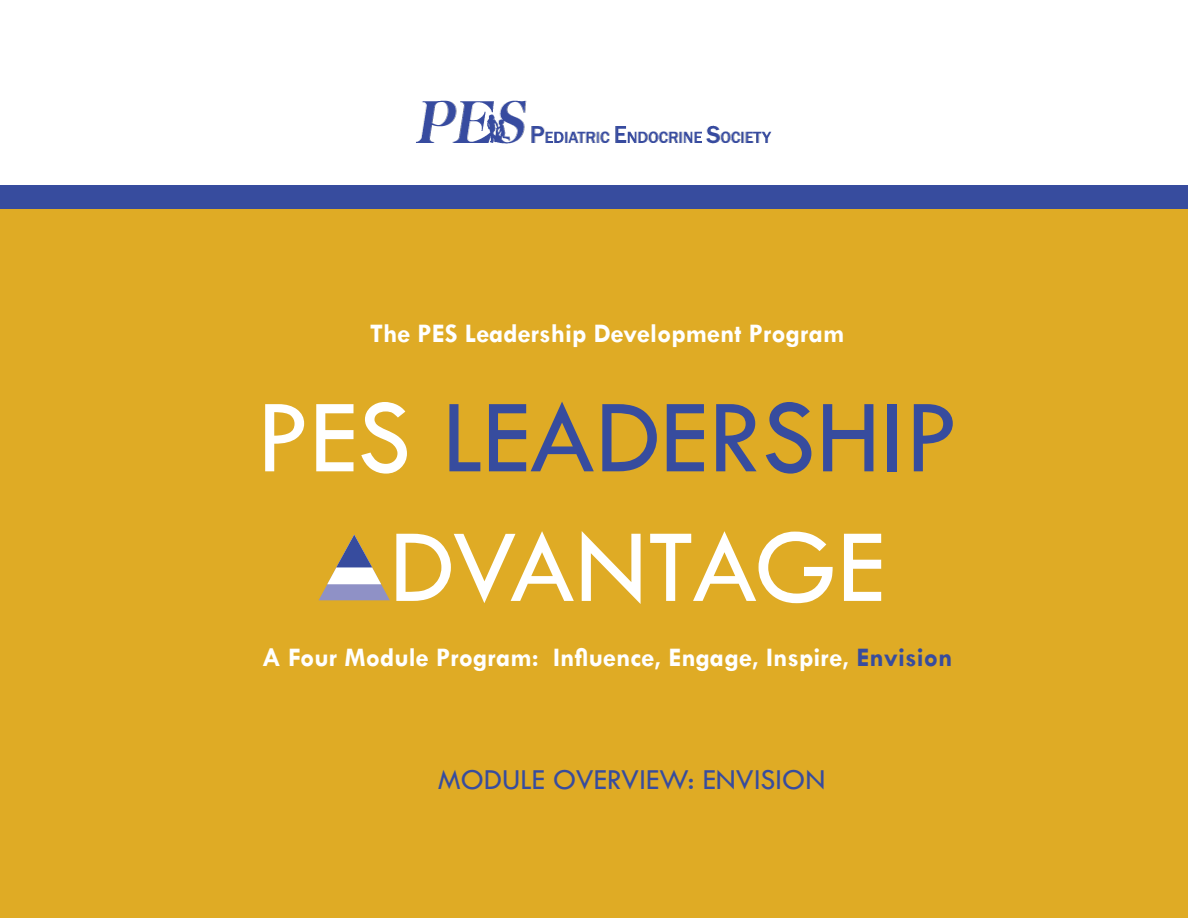
<style>
.page{position:relative;width:1188px;height:918px;background:#dfab25}
.page>*{position:absolute;margin:0;border:0;box-sizing:border-box;transform-origin:0 0}
.t1{font:108px "Tw Cen";color:#374c9e}
.t2{font:108px "Tw Cen";letter-spacing:-.02em;color:#fff}
.t3{font:30px "Tw Cen";color:#374c9e}
.t4{font:700 27px "Tw Cen";color:#fff}
.s1{color:#fff}
.s2{color:#374c9e}
</style>
<div class="page">
<div style="left:0;top:0;width:1188px;height:185px;background:#fff"></div>
<div style="left:0;top:185px;width:1188px;height:24px;background:#374c9e"></div>
<img style="left:416px;top:100px;width:355px;height:43px">
<svg style="left:319px;top:535px;width:71px;height:65px"></svg>
<p class="t4" style="left:370px;top:317px;width:476px">The PES Leadership Development Program</p>
<p class="t1" style="left:256px;top:372px;width:704px"><span class="s1">PES</span> LEADERSHIP</p>
<p class="t2" style="left:389px;top:502px;width:497px">DVANTAGE</p>
<p class="t4" style="left:262px;top:641px;width:692px">A Four Module Program: Influence, Engage, Inspire, <span class="s2">Envision</span></p>
<p class="t3" style="left:438px;top:762px;width:389px">MODULE OVERVIEW: ENVISION</p>
</div>
